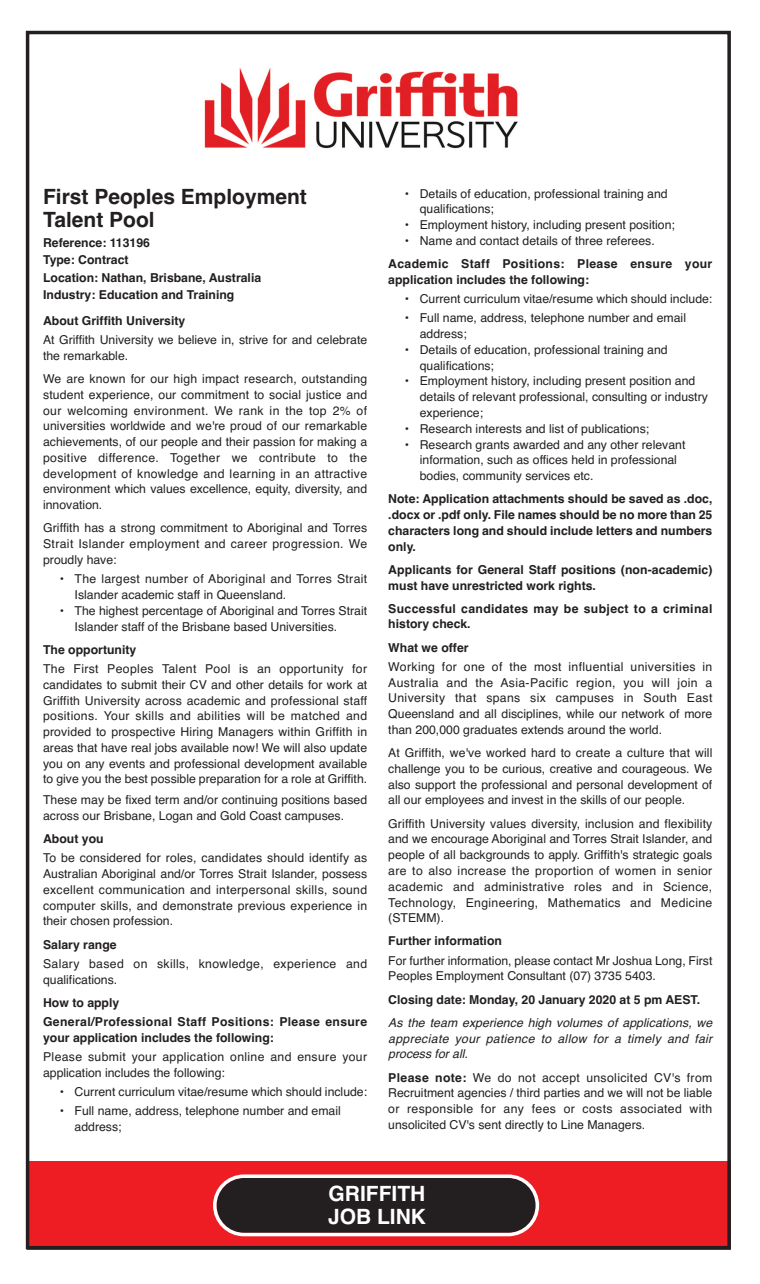
<style>
.page{position:relative;width:760px;height:1284px;background:#fff}
.page>*{position:absolute;margin:0;border:0;box-sizing:border-box;transform-origin:0 0}
.t1{font:700 21px/22.8px "Helvetica";color:#231f20}
.t2{font:700 21px/22.8px "Helvetica";color:#fff}
.t3{font:12.25px/15.8px "Helvetica";color:#231f20}
.t4{font:700 12.25px/15.8px "Helvetica";color:#231f20}
.t5{font:700 12.25px/15.8px "Helvetica";letter-spacing:.03em;color:#231f20}
.t6{font:12.25px/15.8px "Helvetica";letter-spacing:.03em;color:#231f20}
.t7{font:italic 12.25px/15.8px "Helvetica";letter-spacing:.03em;color:#231f20;text-align:justify}
.t8{font:12.25px/15.8px "Helvetica";letter-spacing:.025em;color:#231f20}
.s1{font-weight:700}
</style>
<div class="page">
<div style="left:28px;top:1160px;width:703px;height:88px;background:#ee1d23"></div>
<svg style="left:213px;top:1174px;width:326px;height:61px;background:#443637"></svg>
<div style="left:26px;top:31px;width:705px;height:1217px;border:4px solid #231f20"></div>
<img style="left:204px;top:68px;width:314px;height:81px">
<h1 class="t1" style="left:43px;top:187px;width:265px">First Peoples Employment<br>Talent Pool</h1>
<p class="t4" style="left:43px;top:235px;width:220px;line-height:17.5px">Reference: 113196<br>Type: Contract<br>Location: Nathan, Brisbane, Australia<br>Industry: Education and Training</p>
<p class="t4" style="left:43px;top:314px;width:144px">About Griffith University</p>
<p class="t3" style="left:43px;top:333px;width:326px">At Griffith University we believe in, strive for and celebrate the remarkable.</p>
<p class="t3" style="left:43px;top:372px;width:326px;text-align:justify">We are known for our high impact research, outstanding student experience, our commitment to social justice and our welcoming environment. We rank in the top 2% of universities worldwide and we're proud of our remarkable achievements, of our people and their passion for making a positive difference. Together we contribute to the development of knowledge and learning in an attractive environment which values excellence, equity, diversity, and innovation.</p>
<p class="t3" style="left:43px;top:521px;width:326px;text-align:justify">Griffith has a strong commitment to Aboriginal and Torres Strait Islander employment and career progression. We proudly have:</p>
<p class="t8" style="left:75px;top:572px;width:294px;text-indent:-15px">• The largest number of Aboriginal and Torres Strait<br>Islander academic staff in Queensland.</p>
<p class="t3" style="left:75px;top:603px;width:294px;text-indent:-15px">• The highest percentage of Aboriginal and Torres Strait<br>Islander staff of the Brisbane based Universities.</p>
<p class="t4" style="left:43px;top:642px;width:95px">The opportunity</p>
<p class="t3" style="left:43px;top:661px;width:326px;text-align:justify">The First Peoples Talent Pool is an opportunity for candidates to submit their CV and other details for work at Griffith University across academic and professional staff positions. Your skills and abilities will be matched and provided to prospective Hiring Managers within Griffith in areas that have real jobs available now! We will also update you on any events and professional development available to give you the best possible preparation for a role at Griffith.</p>
<p class="t3" style="left:43px;top:792px;width:326px">These may be fixed term and/or continuing positions based across our Brisbane, Logan and Gold Coast campuses.</p>
<p class="t4" style="left:43px;top:831px;width:62px">About you</p>
<p class="t3" style="left:43px;top:851px;width:326px;text-align:justify">To be considered for roles, candidates should identify as Australian Aboriginal and/or Torres Strait Islander, possess excellent communication and interpersonal skills, sound computer skills, and demonstrate previous experience in their chosen profession.</p>
<p class="t4" style="left:43px;top:937px;width:75px">Salary range</p>
<p class="t6" style="left:43px;top:956px;width:325px">Salary based on skills, knowledge, experience and qualifications.</p>
<p class="t5" style="left:43px;top:993px;width:326px;line-height:19.2px">How to apply<br>General/Professional Staff Positions: Please ensure</p>
<p class="t4" style="left:43px;top:1030px;width:232px">your application includes the following:</p>
<p class="t6" style="left:43px;top:1049px;width:325px">Please submit your application online and ensure your application includes the following:</p>
<p class="t3" style="left:60px;top:1084px;width:309px">• Current curriculum vitae/resume which should include:</p>
<p class="t3" style="left:75px;top:1104px;width:268px;text-indent:-15px">• Full name, address, telephone number and email address;</p>
<p class="t3" style="left:420px;top:186px;width:249px;text-indent:-15px">• Details of education, professional training and qualifications;</p>
<p class="t3" style="left:405px;top:218px;width:271px">• Employment history, including present position;</p>
<p class="t3" style="left:405px;top:234px;width:251px">• Name and contact details of three referees.</p>
<p class="t5" style="left:388px;top:257px;width:326px">Academic Staff Positions: Please ensure your application includes the following:</p>
<p class="t3" style="left:405px;top:292px;width:309px">• Current curriculum vitae/resume which should include:</p>
<p class="t3" style="left:420px;top:311px;width:268px;text-indent:-15px">• Full name, address, telephone number and email address;</p>
<p class="t3" style="left:420px;top:343px;width:249px;text-indent:-15px">• Details of education, professional training and qualifications;</p>
<p class="t3" style="left:420px;top:374px;width:289px;text-indent:-15px">• Employment history, including present position and details of relevant professional, consulting or industry experience;</p>
<p class="t3" style="left:405px;top:421px;width:246px">• Research interests and list of publications;</p>
<p class="t3" style="left:420px;top:437px;width:267px;text-indent:-15px">• Research grants awarded and any other relevant information, such as offices held in professional bodies, community services etc.</p>
<p class="t4" style="left:388px;top:492px;width:326px;text-align:justify">Note: Application attachments should be saved as .doc, .docx or .pdf only. File names should be no more than 25 characters long and should include letters and numbers only.</p>
<p class="t4" style="left:388px;top:562px;width:326px">Applicants for General Staff positions (non-academic) must have unrestricted work rights.</p>
<p class="t5" style="left:388px;top:601px;width:326px">Successful candidates may be subject to a criminal history check.</p>
<p class="t4" style="left:388px;top:640px;width:82px">What we offer</p>
<p class="t3" style="left:388px;top:659px;width:326px;text-align:justify">Working for one of the most influential universities in Australia and the Asia-Pacific region, you will join a University that spans six campuses in South East Queensland and all disciplines, while our network of more than 200,000 graduates extends around the world.</p>
<p class="t3" style="left:388px;top:746px;width:326px;text-align:justify">At Griffith, we've worked hard to create a culture that will challenge you to be curious, creative and courageous. We also support the professional and personal development of all our employees and invest in the skills of our people.</p>
<p class="t3" style="left:388px;top:816px;width:326px;text-align:justify">Griffith University values diversity, inclusion and flexibility and we encourage Aboriginal and Torres Strait Islander, and people of all backgrounds to apply. Griffith's strategic goals are to also increase the proportion of women in senior academic and administrative roles and in Science, Technology, Engineering, Mathematics and Medicine (STEMM).</p>
<p class="t4" style="left:388px;top:934px;width:115px">Further information</p>
<p class="t3" style="left:388px;top:953px;width:326px">For further information, please contact Mr Joshua Long, First<br>Peoples Employment Consultant (07) 3735 5403.</p>
<p class="t4" style="left:388px;top:992px;width:313px">Closing date: Monday, 20 January 2020 at 5 pm AEST.</p>
<p class="t7" style="left:388px;top:1015px;width:326px">As the team experience high volumes of applications, we appreciate your patience to allow for a timely and fair process for all.</p>
<p class="t3" style="left:388px;top:1070px;width:326px;text-align:justify"><span class="s1">Please note:</span> We do not accept unsolicited CV's from Recruitment agencies / third parties and we will not be liable or responsible for any fees or costs associated with unsolicited CV's sent directly to Line Managers.</p>
<h1 class="t2" style="left:328px;top:1184px;width:100px">GRIFFITH<br>JOB LINK</h1>
</div>
